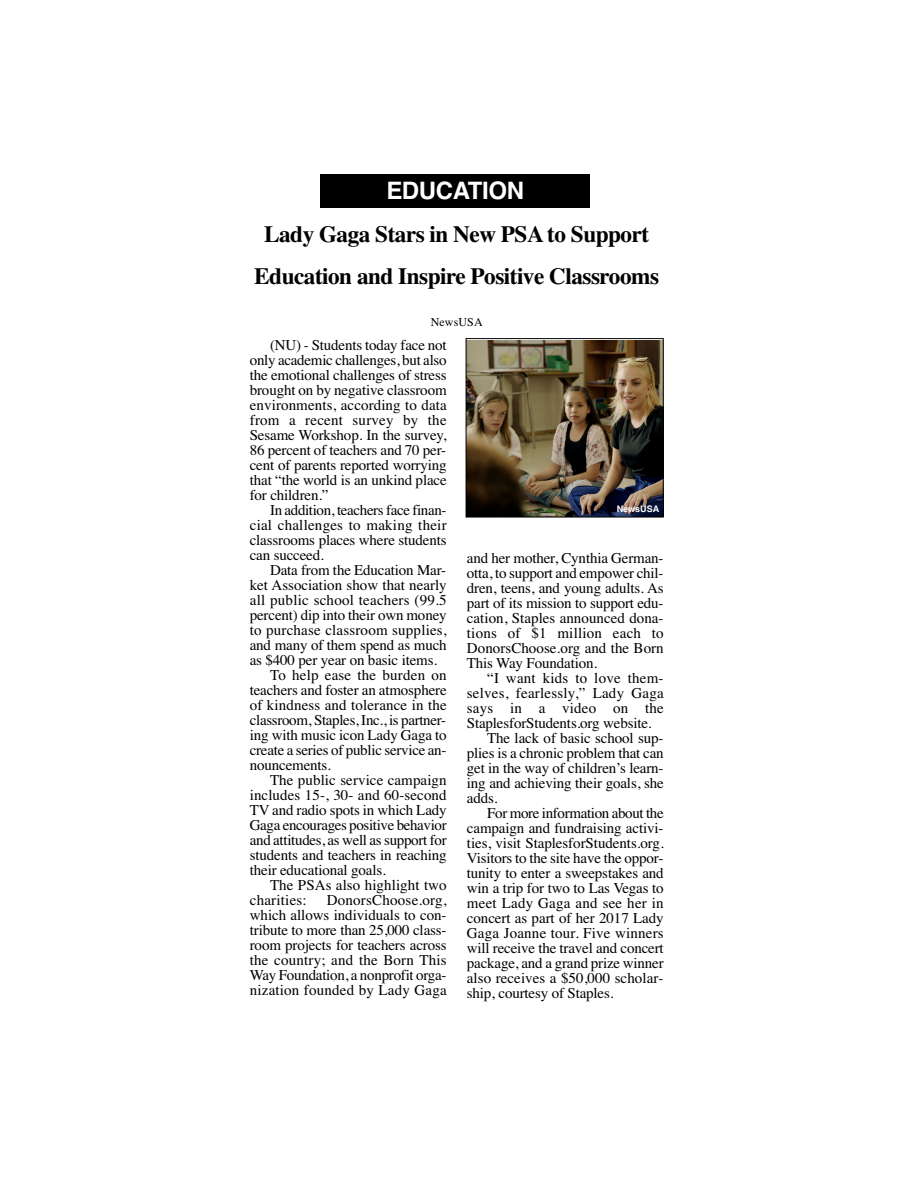
<style>
.page{position:relative;width:918px;height:1188px;background:#fff}
.page>*{position:absolute;margin:0;border:0;box-sizing:border-box;transform-origin:0 0}
.t1{font:700 24px "Helvetica";letter-spacing:-.015em;color:#fff}
.t2{font:700 23.25px/42px "Times";letter-spacing:-.02em;color:#000;text-align:center}
.t3{font:15px/15px "Times";letter-spacing:-.01em;color:#000;text-align:justify}
.t4{font:15px "Times";letter-spacing:.015em;color:#000}
.t5{font:15px "Times";letter-spacing:.01em;color:#000}
.t6{font:12px "Times";letter-spacing:.01em;color:#000}
.t7{font:700 9px "Helvetica";color:#fff}
</style>
<div class="page">
<div style="left:320px;top:174px;width:270px;height:33px;background:#000"></div>
<img style="left:468px;top:340px;width:193px;height:175px">
<div style="left:466px;top:338px;width:197px;height:179px;border:1px solid #000"></div>
<h1 class="t1" style="left:386px;top:176px;width:139px">EDUCATION</h1>
<h2 class="t2" style="left:254px;top:213px;width:406px">Lady Gaga Stars in New PSA to Support<br>Education and Inspire Positive Classrooms</h2>
<p class="t6" style="left:431px;top:315px;width:54px">NewsUSA</p>
<p class="t3" style="left:250px;top:337px;width:198px;text-indent:20px">(NU) - Students today face not only academic challenges, but also the emotional challenges of stress brought on by negative classroom environments, according to data from a recent survey by the Sesame Workshop. In the survey, 86 percent of teachers and 70 per&shy;cent of parents reported worrying that “the world is an unkind place for children.”</p>
<p class="t3" style="left:250px;top:502px;width:198px;text-indent:20px">In addition, teachers face finan&shy;cial challenges to making their classrooms places where students can succeed.</p>
<p class="t3" style="left:270px;top:562px;width:178px">Data from the Education Mar-</p>
<p class="t3" style="left:250px;top:577px;width:198px">ket Association show that nearly</p>
<p class="t4" style="left:250px;top:591px;width:198px">all public school teachers (99.5</p>
<p class="t3" style="left:250px;top:607px;width:198px">percent) dip into their own money</p>
<p class="t4" style="left:250px;top:621px;width:198px">to purchase classroom supplies,</p>
<p class="t3" style="left:250px;top:637px;width:198px">and many of them spend as much</p>
<p class="t3" style="left:250px;top:652px;width:189px">as $400 per year on basic items.</p>
<p class="t4" style="left:270px;top:666px;width:178px">To help ease the burden on</p>
<p class="t3" style="left:250px;top:682px;width:198px">teachers and foster an atmosphere</p>
<p class="t5" style="left:250px;top:696px;width:198px">of kindness and tolerance in the</p>
<p class="t3" style="left:250px;top:712px;width:198px">classroom, Staples, Inc., is partner-</p>
<p class="t3" style="left:250px;top:727px;width:198px">ing with music icon Lady Gaga to</p>
<p class="t3" style="left:250px;top:742px;width:198px">create a series of public service an-</p>
<p class="t3" style="left:250px;top:757px;width:83px">nouncements.</p>
<p class="t3" style="left:270px;top:772px;width:178px">The public service campaign</p>
<p class="t3" style="left:250px;top:787px;width:198px">includes 15-, 30- and 60-second</p>
<p class="t3" style="left:250px;top:802px;width:198px">TV and radio spots in which Lady</p>
<p class="t3" style="left:250px;top:817px;width:198px">Gaga encourages positive behavior</p>
<p class="t3" style="left:250px;top:832px;width:198px">and attitudes, as well as support for</p>
<p class="t3" style="left:250px;top:847px;width:198px">students and teachers in reaching</p>
<p class="t3" style="left:250px;top:862px;width:138px">their educational goals.</p>
<p class="t3" style="left:270px;top:877px;width:178px">The PSAs also highlight two</p>
<p class="t4" style="left:250px;top:891px;width:59px">charities:</p>
<p class="t3" style="left:250px;top:892px;width:198px;text-indent:77px">DonorsChoose.org, which allows individuals to con&shy;tribute to more than 25,000 class&shy;room projects for teachers across the country; and the Born This Way Foundation, a nonprofit orga&shy;nization founded by Lady Gaga</p>
<p class="t7" style="left:617px;top:503px;width:44px">NewsUSA</p>
<p class="t3" style="left:467px;top:551px;width:198px">and her mother, Cynthia German&shy;otta, to support and empower chil&shy;dren, teens, and young adults. As part of its mission to support edu&shy;cation, Staples announced dona&shy;tions of $1 million each to DonorsChoose.org and the Born This Way Foundation.</p>
<p class="t4" style="left:487px;top:670px;width:178px">“I want kids to love them-</p>
<p class="t4" style="left:467px;top:685px;width:198px">selves, fearlessly,” Lady Gaga</p>
<p class="t4" style="left:467px;top:700px;width:198px">says in a video on the</p>
<p class="t3" style="left:467px;top:716px;width:186px">StaplesforStudents.org website.</p>
<p class="t3" style="left:487px;top:731px;width:178px">The lack of basic school sup-</p>
<p class="t3" style="left:467px;top:746px;width:198px">plies is a chronic problem that can</p>
<p class="t3" style="left:467px;top:761px;width:198px">get in the way of children’s learn-</p>
<p class="t3" style="left:467px;top:776px;width:198px">ing and achieving their goals, she</p>
<p class="t3" style="left:467px;top:791px;width:32px">adds.</p>
<p class="t3" style="left:487px;top:806px;width:178px">For more information about the</p>
<p class="t3" style="left:467px;top:821px;width:198px">campaign and fundraising activi-</p>
<p class="t3" style="left:467px;top:836px;width:198px">ties, visit StaplesforStudents.org.</p>
<p class="t3" style="left:467px;top:851px;width:198px">Visitors to the site have the oppor-</p>
<p class="t3" style="left:467px;top:866px;width:198px">tunity to enter a sweepstakes and</p>
<p class="t3" style="left:467px;top:881px;width:198px">win a trip for two to Las Vegas to</p>
<p class="t4" style="left:467px;top:895px;width:198px">meet Lady Gaga and see her in</p>
<p class="t3" style="left:467px;top:911px;width:198px">concert as part of her 2017 Lady</p>
<p class="t4" style="left:467px;top:925px;width:198px">Gaga Joanne tour. Five winners</p>
<p class="t3" style="left:467px;top:941px;width:198px">will receive the travel and concert</p>
<p class="t3" style="left:467px;top:956px;width:198px">package, and a grand prize winner</p>
<p class="t3" style="left:467px;top:971px;width:198px">also receives a $50,000 scholar-</p>
<p class="t3" style="left:467px;top:986px;width:148px">ship, courtesy of Staples.</p>
</div>
